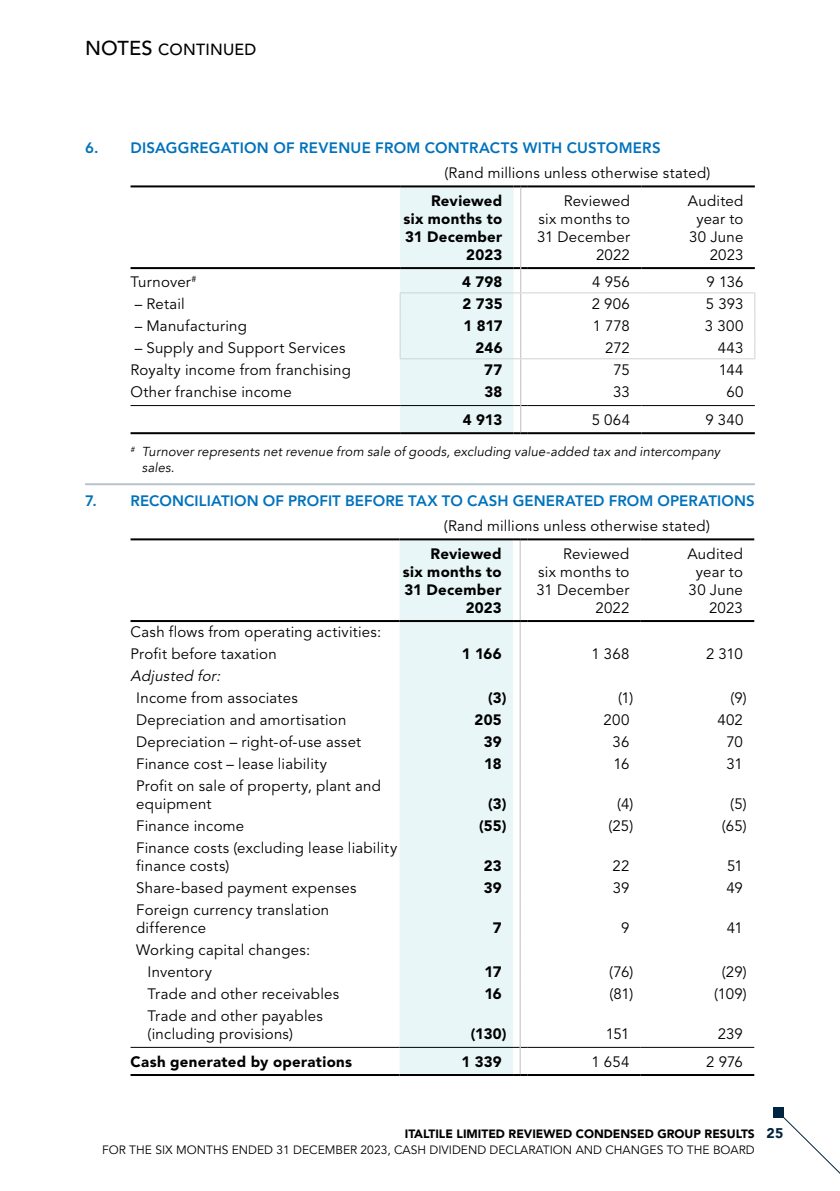
<style>
.page{position:relative;width:840px;height:1191px;background:#fff}
.page>*{position:absolute;margin:0;border:0;box-sizing:border-box;transform-origin:0 0}
.t1{font:500 16px "Avenir LT Std";letter-spacing:.015em;color:#000}
.t2{font:15px/18px "Avenir LT Std";letter-spacing:.015em;color:#000}
.t3{font:900 15px/18px "Avenir LT Std";letter-spacing:.015em;color:#000;text-align:right}
.t4{font:800 15px "Avenir LT Std";letter-spacing:.01em;color:#0072bc}
.t5{font:italic 15px "Avenir LT Std";color:#000}
.t6{font:900 14px "Avenir";color:#002541}
.t7{font:italic 13px/16px "Avenir";letter-spacing:.01em;color:#000}
.t8{font:12px "Avenir LT Std";color:#000}
.t9{font:900 12px "Avenir LT Std";color:#000}
.s1{font-size:20px}
</style>
<div class="page">
<svg style="left:773px;top:1107px;width:66px;height:66px"></svg>
<div style="left:772px;top:1107px;width:11px;height:10px;background:#002541"></div>
<hr style="left:85px;top:483px;width:669px;height:2px;background:#b4c4c9">
<hr style="left:130px;top:185px;width:270px;height:2px;background:#000">
<hr style="left:527px;top:185px;width:114px;height:2px;background:#000">
<hr style="left:641px;top:185px;width:113px;height:2px;background:#000">
<hr style="left:527px;top:267px;width:114px;height:2px;background:#000">
<hr style="left:641px;top:267px;width:113px;height:2px;background:#000">
<hr style="left:130px;top:267px;width:270px;height:2px;background:#000">
<hr style="left:130px;top:405px;width:270px;height:1px;background:#000">
<hr style="left:527px;top:405px;width:114px;height:1px;background:#000">
<hr style="left:641px;top:405px;width:113px;height:1px;background:#000">
<hr style="left:130px;top:432px;width:270px;height:2px;background:#000">
<hr style="left:527px;top:432px;width:114px;height:2px;background:#000">
<hr style="left:641px;top:432px;width:113px;height:2px;background:#000">
<hr style="left:527px;top:292px;width:114px;height:1px;background:#d1d3d4">
<hr style="left:641px;top:292px;width:113px;height:1px;background:#d1d3d4">
<svg style="left:754px;top:293px;width:1px;height:65px"></svg>
<svg style="left:399px;top:185px;width:128px;height:249px;background:#e3eff1"></svg>
<hr style="left:527px;top:358px;width:114px;height:1px;background:#d1d3d4">
<hr style="left:641px;top:358px;width:113px;height:1px;background:#d1d3d4">
<div style="left:399px;top:540px;width:114px;height:534px;background:#e8f6f8"></div>
<hr style="left:130px;top:538px;width:269px;height:2px;background:#000">
<hr style="left:527px;top:538px;width:113px;height:2px;background:#000">
<hr style="left:640px;top:538px;width:113px;height:2px;background:#000">
<hr style="left:527px;top:620px;width:113px;height:2px;background:#000">
<hr style="left:640px;top:620px;width:113px;height:2px;background:#000">
<hr style="left:130px;top:1046px;width:269px;height:1px;background:#000">
<hr style="left:399px;top:1046px;width:114px;height:1px;background:#000">
<hr style="left:527px;top:1046px;width:113px;height:1px;background:#000">
<hr style="left:640px;top:1046px;width:113px;height:1px;background:#000">
<hr style="left:130px;top:1074px;width:269px;height:2px;background:#000">
<hr style="left:399px;top:1074px;width:114px;height:2px;background:#000">
<hr style="left:527px;top:1074px;width:113px;height:2px;background:#000">
<hr style="left:640px;top:1074px;width:113px;height:2px;background:#000">
<hr style="left:519px;top:540px;width:1px;height:80px;background:#bcbec0">
<hr style="left:519px;top:775px;width:1px;height:39px;background:#bcbec0">
<svg style="left:519px;top:814px;width:1px;height:22px"></svg>
<hr style="left:519px;top:836px;width:1px;height:40px;background:#bcbec0">
<svg style="left:519px;top:876px;width:1px;height:22px"></svg>
<hr style="left:519px;top:898px;width:1px;height:40px;background:#bcbec0">
<svg style="left:519px;top:938px;width:1px;height:66px"></svg>
<hr style="left:519px;top:1004px;width:1px;height:43px;background:#bcbec0">
<svg style="left:513px;top:1046px;width:14px;height:30px"></svg>
<hr style="left:130px;top:620px;width:269px;height:2px;background:#000">
<hr style="left:399px;top:620px;width:114px;height:2px;background:#000">
<svg style="left:513px;top:620px;width:14px;height:155px"></svg>
<hr style="left:399px;top:538px;width:114px;height:2px;background:#000">
<svg style="left:513px;top:538px;width:14px;height:2px"></svg>
<p class="t1" style="left:85px;top:40px;width:173px"><span class="s1">NOTES</span> CONTINUED</p>
<p class="t4" style="left:85px;top:139px;width:576px">6. DISAGGREGATION OF REVENUE FROM CONTRACTS WITH CUSTOMERS</p>
<p class="t2" style="left:444px;top:164px;width:267px">(Rand millions unless otherwise stated)</p>
<p class="t3" style="left:403px;top:191px;width:100px">Reviewed<br>six months to<br>31 December<br>2023</p>
<p class="t2" style="left:536px;top:192px;width:94px;text-align:right">Reviewed<br>six months to<br>31 December<br>2022</p>
<p class="t2" style="left:687px;top:192px;width:57px;text-align:right">Audited year to<br>30 June<br>2023</p>
<p class="t2" style="left:130px;top:273px;width:67px">Turnover<sup>#</sup></p>
<p class="t3" style="left:462px;top:273px;width:42px">4 798</p>
<p class="t2" style="left:592px;top:273px;width:39px">4 956</p>
<p class="t2" style="left:706px;top:273px;width:38px">9 136</p>
<p class="t2" style="left:135px;top:295px;width:51px">– Retail</p>
<p class="t3" style="left:462px;top:295px;width:42px">2 735</p>
<p class="t2" style="left:591px;top:295px;width:40px">2 906</p>
<p class="t2" style="left:705px;top:295px;width:39px">5 393</p>
<p class="t2" style="left:135px;top:317px;width:114px">– Manufacturing</p>
<p class="t3" style="left:463px;top:317px;width:41px">1 817</p>
<p class="t2" style="left:592px;top:317px;width:39px">1 778</p>
<p class="t2" style="left:704px;top:317px;width:40px">3 300</p>
<p class="t2" style="left:135px;top:339px;width:212px">– Supply and Support Services</p>
<p class="t3" style="left:475px;top:339px;width:29px">246</p>
<p class="t2" style="left:605px;top:339px;width:26px">272</p>
<p class="t2" style="left:717px;top:339px;width:27px">443</p>
<p class="t2" style="left:130px;top:361px;width:222px">Royalty income from franchising</p>
<p class="t3" style="left:484px;top:361px;width:19px">77</p>
<p class="t2" style="left:613px;top:361px;width:18px">75</p>
<p class="t2" style="left:718px;top:361px;width:26px">144</p>
<p class="t2" style="left:130px;top:383px;width:163px">Other franchise income</p>
<p class="t3" style="left:484px;top:383px;width:19px">38</p>
<p class="t2" style="left:612px;top:383px;width:18px">33</p>
<p class="t2" style="left:726px;top:383px;width:18px">60</p>
<p class="t3" style="left:462px;top:410px;width:41px">4 913</p>
<p class="t2" style="left:591px;top:411px;width:40px">5 064</p>
<p class="t2" style="left:705px;top:411px;width:40px">9 340</p>
<p class="t7" style="left:142px;top:443px;width:579px;text-indent:-11px"><sup>#</sup> Turnover represents net revenue from sale of goods, excluding value-added tax and intercompany sales.</p>
<p class="t4" style="left:85px;top:492px;width:670px">7. RECONCILIATION OF PROFIT BEFORE TAX TO CASH GENERATED FROM OPERATIONS</p>
<p class="t2" style="left:443px;top:517px;width:267px">(Rand millions unless otherwise stated)</p>
<p class="t3" style="left:402px;top:544px;width:100px">Reviewed<br>six months to<br>31 December<br>2023</p>
<p class="t2" style="left:536px;top:545px;width:94px;text-align:right">Reviewed<br>six months to<br>31 December<br>2022</p>
<p class="t2" style="left:687px;top:545px;width:57px;text-align:right">Audited year to<br>30 June<br>2023</p>
<p class="t2" style="left:130px;top:621px;width:252px;line-height:22px">Cash flows from operating activities:<br>Profit before taxation</p>
<p class="t3" style="left:461px;top:645px;width:41px">1 166</p>
<p class="t2" style="left:591px;top:645px;width:39px">1 368</p>
<p class="t2" style="left:705px;top:645px;width:38px">2 310</p>
<p class="t5" style="left:130px;top:667px;width:95px">Adjusted for:</p>
<p class="t2" style="left:136px;top:689px;width:163px">Income from associates</p>
<p class="t3" style="left:488px;top:689px;width:20px">(3)</p>
<p class="t2" style="left:617px;top:689px;width:17px">(1)</p>
<p class="t2" style="left:730px;top:689px;width:18px">(9)</p>
<p class="t2" style="left:136px;top:711px;width:211px">Depreciation and amortisation</p>
<p class="t3" style="left:474px;top:711px;width:29px">205</p>
<p class="t2" style="left:603px;top:711px;width:27px">200</p>
<p class="t2" style="left:717px;top:711px;width:27px">402</p>
<p class="t2" style="left:136px;top:733px;width:226px">Depreciation – right-of-use asset</p>
<p class="t3" style="left:483px;top:733px;width:19px">39</p>
<p class="t2" style="left:612px;top:733px;width:18px">36</p>
<p class="t2" style="left:726px;top:733px;width:18px">70</p>
<p class="t2" style="left:136px;top:755px;width:192px">Finance cost – lease liability</p>
<p class="t3" style="left:484px;top:755px;width:19px">18</p>
<p class="t2" style="left:613px;top:755px;width:17px">16</p>
<p class="t2" style="left:726px;top:755px;width:18px">31</p>
<p class="t2" style="left:136px;top:777px;width:246px">Profit on sale of property, plant and equipment</p>
<p class="t3" style="left:488px;top:795px;width:20px">(3)</p>
<p class="t2" style="left:617px;top:795px;width:17px">(4)</p>
<p class="t2" style="left:729px;top:795px;width:18px">(5)</p>
<p class="t2" style="left:136px;top:817px;width:109px">Finance income</p>
<p class="t3" style="left:479px;top:817px;width:29px">(55)</p>
<p class="t2" style="left:608px;top:817px;width:26px">(25)</p>
<p class="t2" style="left:721px;top:817px;width:26px">(65)</p>
<p class="t2" style="left:136px;top:839px;width:262px">Finance costs (excluding lease liability finance costs)</p>
<p class="t3" style="left:483px;top:856px;width:19px">23</p>
<p class="t2" style="left:612px;top:857px;width:18px">22</p>
<p class="t2" style="left:726px;top:857px;width:17px">51</p>
<p class="t2" style="left:136px;top:879px;width:222px">Share-based payment expenses</p>
<p class="t3" style="left:483px;top:878px;width:19px">39</p>
<p class="t2" style="left:612px;top:879px;width:18px">39</p>
<p class="t2" style="left:726px;top:879px;width:18px">49</p>
<p class="t2" style="left:136px;top:901px;width:194px">Foreign currency translation difference</p>
<p class="t3" style="left:492px;top:918px;width:10px">7</p>
<p class="t2" style="left:620px;top:919px;width:10px">9</p>
<p class="t2" style="left:726px;top:919px;width:17px">41</p>
<p class="t2" style="left:147px;top:939px;width:164px;line-height:22px;text-indent:-11px">Working capital changes:<br>Inventory</p>
<p class="t3" style="left:484px;top:962px;width:19px">17</p>
<p class="t2" style="left:609px;top:963px;width:26px">(76)</p>
<p class="t2" style="left:721px;top:963px;width:26px">(29)</p>
<p class="t2" style="left:147px;top:985px;width:193px">Trade and other receivables</p>
<p class="t3" style="left:484px;top:984px;width:19px">16</p>
<p class="t2" style="left:609px;top:985px;width:25px">(81)</p>
<p class="t2" style="left:713px;top:985px;width:34px">(109)</p>
<p class="t2" style="left:147px;top:1007px;width:177px">Trade and other payables (including provisions)</p>
<p class="t3" style="left:470px;top:1024px;width:37px">(130)</p>
<p class="t2" style="left:605px;top:1025px;width:25px">151</p>
<p class="t2" style="left:717px;top:1025px;width:27px">239</p>
<p class="t3" style="left:130px;top:1052px;width:223px">Cash generated by operations</p>
<p class="t3" style="left:461px;top:1052px;width:42px">1 339</p>
<p class="t2" style="left:591px;top:1052px;width:39px">1 654</p>
<p class="t2" style="left:705px;top:1052px;width:38px">2 976</p>
<p class="t9" style="left:404px;top:1126px;width:351px">ITALTILE LIMITED REVIEWED CONDENSED GROUP RESULTS</p>
<p class="t8" style="left:102px;top:1142px;width:653px">FOR THE SIX MONTHS ENDED 31 DECEMBER 2023, CASH DIVIDEND DECLARATION AND CHANGES TO THE BOARD</p>
<p class="t6" style="left:766px;top:1120px;width:18px">25</p>
</div>
